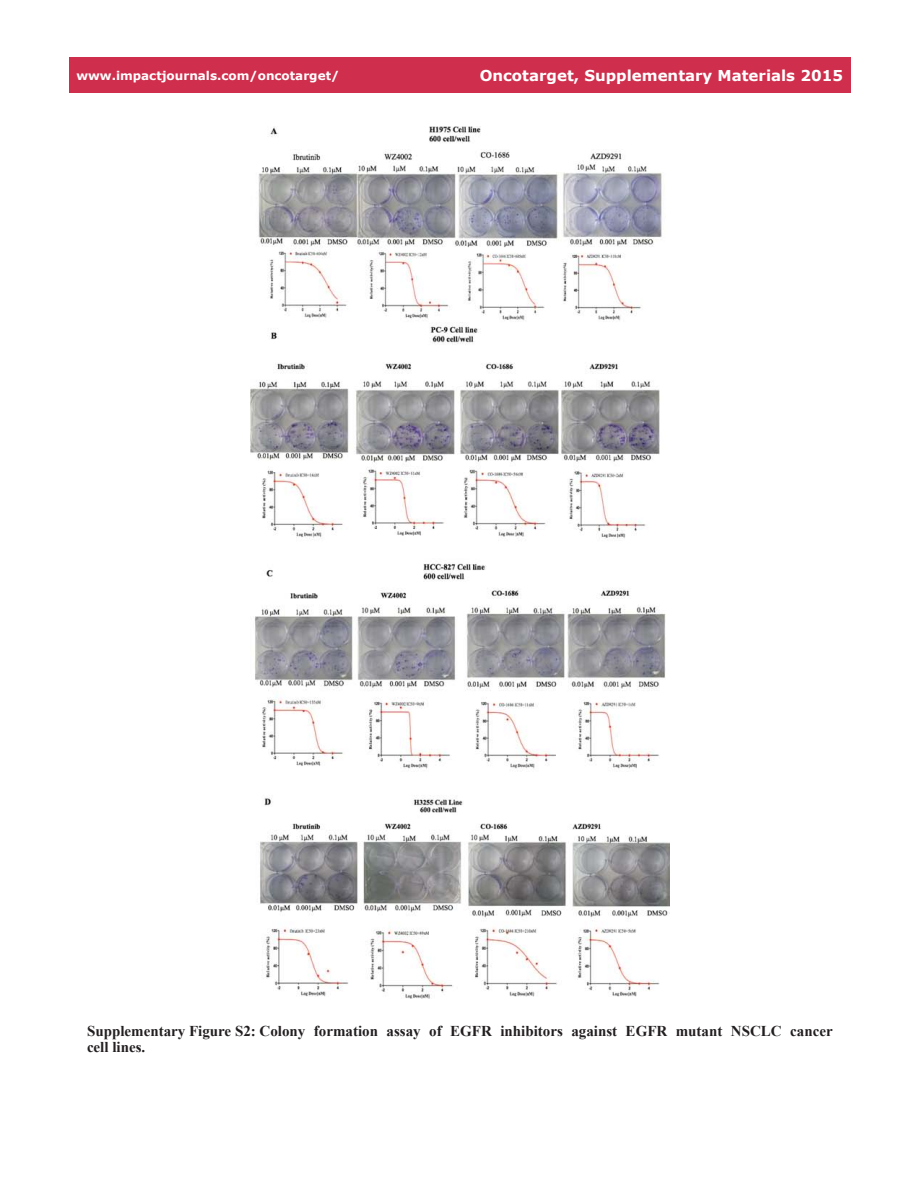
<style>
.page{position:relative;width:918px;height:1188px;background:#fff}
.page>*{position:absolute;margin:0;border:0;box-sizing:border-box;transform-origin:0 0}
.t1{font:700 15px/16.2px "Times New Roman";color:#231f20}
.t2{font:700 15px "Verdana";color:#fff}
.t3{font:700 12px "Verdana";color:#fff}
</style>
<div class="page">
<div style="left:69px;top:57px;width:781px;height:36px;background:#cf2e4c"></div>
<img style="left:250px;top:127px;width:419px;height:872px">
<p class="t3" style="left:76px;top:67px;width:264px">www.impactjournals.com/oncotarget/</p>
<p class="t2" style="left:480px;top:65px;width:365px">Oncotarget, Supplementary Materials 2015</p>
<p class="t1" style="left:87px;top:1023px;width:747px">Supplementary Figure S2: Colony formation assay of EGFR inhibitors against EGFR mutant NSCLC cancer cell lines.</p>
</div>
